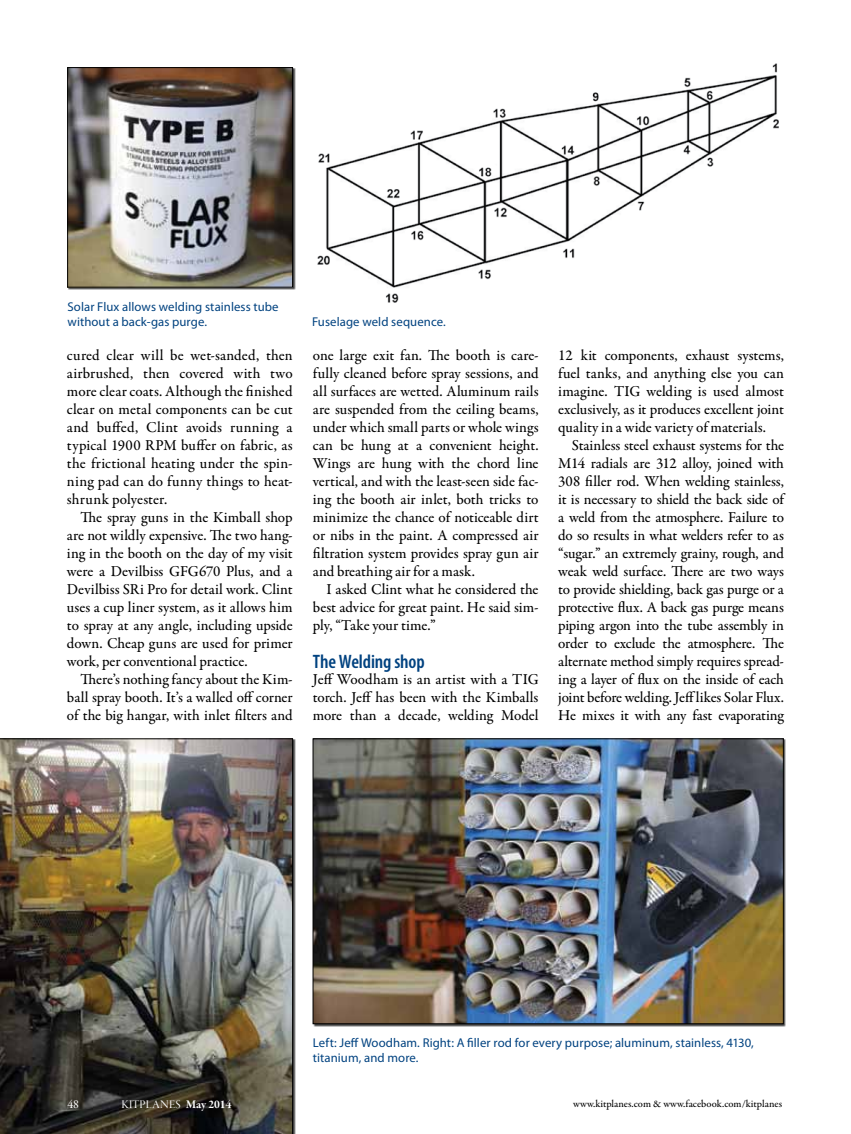
<style>
.page{position:relative;width:851px;height:1134px;background:#fff}
.page>*{position:absolute;margin:0;border:0;box-sizing:border-box;transform-origin:0 0}
.t1{font:600 condensed 19.5px "Myriad Pro";letter-spacing:-.005em;color:#004280}
.t2{font:500 15.3px/18px "Garamond Premr Pro";color:#000;text-align:justify}
.t3{font:12.75px/15px "Myriad Pro";letter-spacing:.005em;color:#004280}
.t4{font:12px "Garamond Premr Pro Disp";letter-spacing:.02em;color:#fff}
.t5{font:12px "Garamond Premr Pro";color:#fff}
.t6{font:500 10.5px "Garamond Premr Pro";color:#000}
.s1{font-family:"Garamond Premr Pro Bd Subh"}
</style>
<div class="page">
<img style="left:0;top:739px;width:292px;height:395px">
<img style="left:315px;top:741px;width:466px;height:281px">
<div style="left:313px;top:739px;width:470px;height:285px;border:1px solid #000"></div>
<img style="left:317px;top:63px;width:462px;height:240px">
<div style="left:68px;top:68px;width:227px;height:222px;background:#000;opacity:.75"></div>
<img style="left:70px;top:70px;width:221px;height:215px">
<div style="left:68px;top:68px;width:225px;height:219px;border:1px solid #000"></div>
<p class="t3" style="left:68px;top:299px;width:213px">Solar Flux allows welding stainless tube without a back-gas purge.</p>
<p class="t2" style="left:67px;top:347px;width:227px">cured clear will be wet-sanded, then airbrushed, then covered with two more clear coats. Although the finished clear on metal components can be cut and buffed, Clint avoids running a typical 1900 RPM buffer on fabric, as the frictional heating under the spin&shy;ning pad can do funny things to heat&shy;shrunk polyester.</p>
<p class="t2" style="left:67px;top:508px;width:227px;text-indent:14px">The spray guns in the Kimball shop are not wildly expensive. The two hang&shy;ing in the booth on the day of my visit were a Devilbiss GFG670 Plus, and a Devilbiss SRi Pro for detail work. Clint uses a cup liner system, as it allows him to spray at any angle, including upside down. Cheap guns are used for primer work, per conventional practice.</p>
<p class="t2" style="left:67px;top:670px;width:227px;text-indent:14px">There’s nothing fancy about the Kim&shy;ball spray booth. It’s a walled off corner of the big hangar, with inlet filters and</p>
<p class="t3" style="left:312px;top:314px;width:135px">Fuselage weld sequence.</p>
<p class="t2" style="left:313px;top:346px;width:227px">one large exit fan. The booth is care&shy;fully cleaned before spray sessions, and all surfaces are wetted. Aluminum rails are suspended from the ceiling beams, under which small parts or whole wings can be hung at a convenient height.<br>Wings are hung with the chord line vertical, and with the least-seen side fac&shy;ing the booth air inlet, both tricks to minimize the chance of noticeable dirt or nibs in the paint. A compressed air filtration system provides spray gun air and breathing air for a mask.</p>
<p class="t2" style="left:313px;top:580px;width:227px;text-indent:13px">I asked Clint what he considered the best advice for great paint. He said sim&shy;ply, “Take your time.”</p>
<p class="t1" style="left:313px;top:649px;width:113px">The Welding shop</p>
<p class="t2" style="left:313px;top:671px;width:227px">Jeff Woodham is an artist with a TIG torch. Jeff has been with the Kimballs more than a decade, welding Model</p>
<p class="t2" style="left:558px;top:347px;width:227px">12 kit components, exhaust systems, fuel tanks, and anything else you can imagine. TIG welding is used almost exclusively, as it produces excellent joint quality in a wide variety of materials.</p>
<p class="t2" style="left:558px;top:437px;width:227px;text-indent:14px">Stainless steel exhaust systems for the M14 radials are 312 alloy, joined with 308 filler rod. When welding stainless, it is necessary to shield the back side of a weld from the atmosphere. Failure to do so results in what welders refer to as “sugar.” an extremely grainy, rough, and weak weld surface. There are two ways to provide shielding, back gas purge or a protective flux. A back gas purge means piping argon into the tube assembly in order to exclude the atmosphere. The alternate method simply requires spread&shy;ing a layer of flux on the inside of each joint before welding. Jeff likes Solar Flux.<br>He mixes it with any fast evaporating</p>
<p class="t3" style="left:313px;top:1035px;width:442px">Left: Jeff Woodham. Right: A filler rod for every purpose; aluminum, stainless, 4130, titanium, and more.</p>
<p class="t5" style="left:68px;top:1097px;width:13px">48</p>
<p class="t4" style="left:122px;top:1097px;width:111px">KITPLANES <span class="s1">May 2014</span></p>
<p class="t6" style="left:573px;top:1097px;width:210px">www.kitplanes.com &amp; www.facebook.com/kitplanes</p>
</div>
